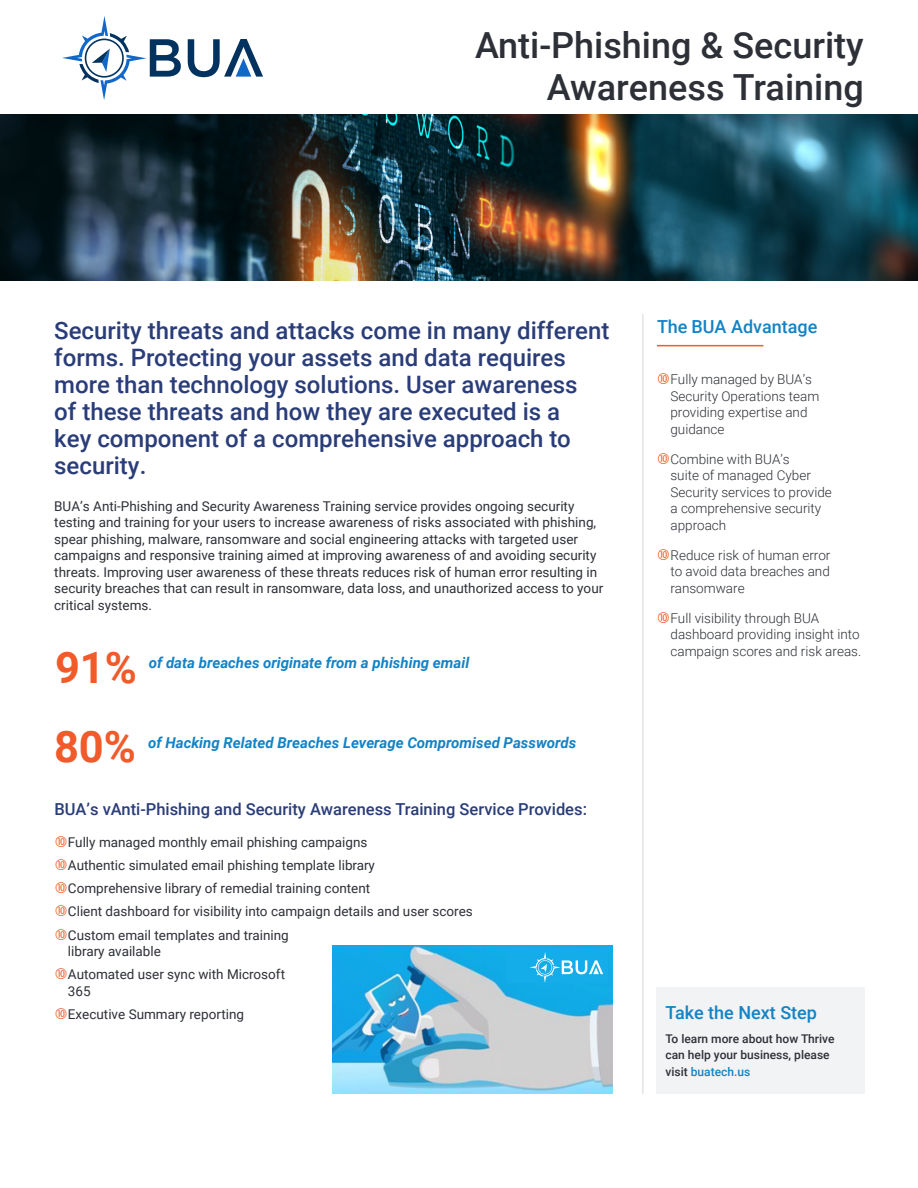
<style>
.page{position:relative;width:918px;height:1188px;background:#fff}
.page>*{position:absolute;margin:0;border:0;box-sizing:border-box;transform-origin:0 0}
.t1{font:700 43.5px "Roboto";color:#f15a29}
.t2{font:500 36px/42px "Roboto";color:#2d3037;text-align:right}
.t3{font:500 24px/27px "Roboto";color:#2a3d79}
.t4{font:500 18px "Roboto";color:#1283c6}
.t5{font:500 16.5px "Roboto";color:#2a3d79}
.t6{font:italic 700 15px "Roboto";color:#1283c6}
.t7{font:13.5px/23.2px "Roboto";color:#2d3037}
.t8{font:300 13.5px/16.5px "Roboto";color:#2d3037}
.t9{font:500 12px/16.5px "Roboto";color:#2d3037}
.s1{color:#1283c6}
</style>
<div class="page">
<img style="left:0;top:114px;width:918px;height:167px">
<hr style="left:643px;top:314px;width:1px;height:780px;background:#d5d6d8">
<hr style="left:657px;top:345px;width:106px;height:1px;background:#f15a29">
<div style="left:656px;top:987px;width:208px;height:107px;background:#f2f3f4"></div>
<img style="left:333px;top:946px;width:279px;height:148px">
<svg style="left:62px;top:16px;width:119px;height:84px"></svg>
<svg style="left:188px;top:39px;width:75px;height:38px"></svg>
<div style="left:508px;top:948px;width:100px;height:35px;background:#14adea"></div>
<svg style="left:530px;top:952px;width:73px;height:31px"></svg>
<h2 class="t2" style="left:475px;top:23px;width:390px">Anti-Phishing &amp; Security<br>Awareness Training</h2>
<p class="t3" style="left:54px;top:316px;width:557px">Security threats and attacks come in many different forms. Protecting your assets and data requires more than technology solutions. User awareness<br>of these threats and how they are executed is a<br>key component of a comprehensive approach to security.</p>
<p class="t7" style="left:54px;top:497px;width:551px;line-height:16.5px">BUA’s Anti-Phishing and Security Awareness Training service provides ongoing security testing and training for your users to increase awareness of risks associated with phishing, spear phishing, malware, ransomware and social engineering attacks with targeted user campaigns and responsive training aimed at improving awareness of and avoiding security threats. Improving user awareness of these threats reduces risk of human error resulting in security breaches that can result in ransomware, data loss, and unauthorized access to your critical systems.</p>
<h1 class="t1" style="left:55px;top:637px;width:84px">91%</h1>
<p class="t6" style="left:149px;top:653px;width:322px">of data breaches originate from a phishing email</p>
<h1 class="t1" style="left:54px;top:716px;width:84px">80%</h1>
<p class="t6" style="left:148px;top:732px;width:430px">of Hacking Related Breaches Leverage Compromised Passwords</p>
<p class="t5" style="left:54px;top:798px;width:534px">BUA’s vAnti-Phishing and Security Awareness Training Service Provides:</p>
<p class="t7" style="left:68px;top:830px;width:406px">Fully managed monthly email phishing campaigns<br>Authentic simulated email phishing template library<br>Comprehensive library of remedial training content<br>Client dashboard for visibility into campaign details and user scores Custom email templates and training</p>
<p class="t7" style="left:68px;top:939px;width:219px">library available<br>Automated user sync with Microsoft</p>
<p class="t7" style="left:68px;top:979px;width:178px">365<br>Executive Summary reporting</p>
<h3 class="t4" style="left:657px;top:314px;width:162px">The BUA Advantage</h3>
<p class="t8" style="left:670px;top:371px;width:151px">Fully managed by BUA’s<br>Security Operations team providing expertise and guidance</p>
<p class="t8" style="left:670px;top:450px;width:163px">Combine with BUA’s<br>suite of managed Cyber<br>Security services to provide a comprehensive security approach</p>
<p class="t8" style="left:670px;top:546px;width:162px;text-align:justify">Reduce risk of human error to avoid data breaches and ransomware</p>
<p class="t8" style="left:670px;top:609px;width:192px">Full visibility through BUA dashboard providing insight into campaign scores and risk areas.</p>
<h3 class="t4" style="left:666px;top:1000px;width:153px">Take the Next Step</h3>
<p class="t9" style="left:666px;top:1030px;width:171px">To learn more about how Thrive can help your business, please visit <span class="s1">buatech.us</span></p>
</div>
